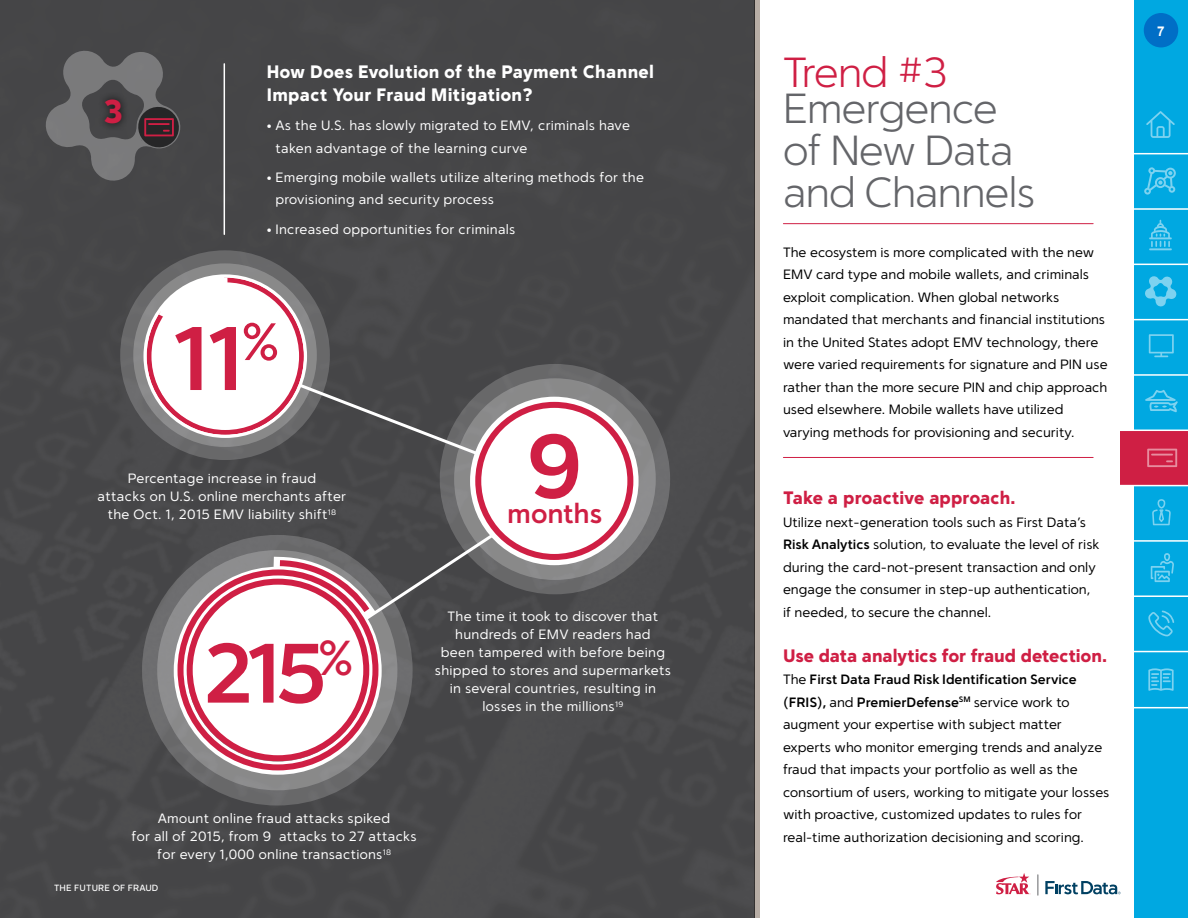
<style>
.page{position:relative;width:1188px;height:918px;background:#fff}
.page>*{position:absolute;margin:0;border:0;box-sizing:border-box;transform-origin:0 0}
.t1{font:700 90px "Simple Sans";color:#cf1f44}
.t2{font:700 84px "Simple Sans";color:#cf1f44}
.t3{font:300 42px/42px "Simple Sans";letter-spacing:-.03em;color:#646569}
.t4{font:300 42px "Simple Sans";letter-spacing:-.045em;color:#cf1f44}
.t5{font:900 33px "Simple Sans";color:#cf1f44}
.t6{font:700 27.6px "Simple Sans";letter-spacing:-.015em;color:#cf1f44}
.t7{font:900 18px/22.5px "Simple Sans";letter-spacing:.02em;color:#fff}
.t8{font:900 18px "Simple Sans";color:#cf1f44}
.t9{font:13.5px/22.5px "Simple Sans";color:#000}
.t10{font:13.5px/18px "Simple Sans";letter-spacing:.02em;color:#fff;text-align:center}
.t11{font:700 13.5px "Arial";color:#fff}
.t12{font:500 9px "Simple Sans";letter-spacing:.02em;color:#fff}
.s1{font-weight:900}
.s2{font-weight:700}
</style>
<div class="page">
<div style="left:0;top:0;width:755px;height:918px;background:#434345"></div>
<div style="left:754px;top:0;width:6px;height:918px;background:#b7ada5"></div>
<hr style="left:783px;top:457px;width:310px;height:1px;background:#cf1f44">
<hr style="left:224px;top:64px;width:1px;height:170px;background:#fff">
<div style="left:120px;top:250px;width:210px;height:210px;background:#686869;border-radius:50%"></div>
<div style="left:133px;top:263px;width:184px;height:184px;background:#898989;border-radius:50%"></div>
<svg style="left:142px;top:273px;width:341px;height:185px"></svg>
<div style="left:152px;top:284px;width:145px;height:145px;background:#fff;border-radius:50%"></div>
<div style="left:142px;top:535px;width:271px;height:271px;background:#6c6c6d;border-radius:50%"></div>
<div style="left:157px;top:550px;width:240px;height:240px;background:#8d8d8e;border-radius:50%"></div>
<svg style="left:175px;top:516px;width:344px;height:257px"></svg>
<div style="left:440px;top:364px;width:230px;height:230px;background:#69696a;border-radius:50%"></div>
<div style="left:454px;top:378px;width:202px;height:202px;background:#89898a;border-radius:50%"></div>
<div style="left:470px;top:397px;width:169px;height:168px;background:#fff;border-radius:50%"></div>
<div style="left:475px;top:402px;width:158px;height:158px;border:6px solid #cf1f44;border-radius:50%"></div>
<hr style="left:783px;top:223px;width:310px;height:1px;background:#cf1f44">
<div style="left:178px;top:569px;width:200px;height:201px;border:6px solid #cf1f44;border-radius:50%"></div>
<div style="left:1134px;top:0;width:54px;height:918px;background:#00a8e1"></div>
<div style="left:1144px;top:13px;width:34px;height:34px;background:#006ec6;border-radius:50%"></div>
<svg style="left:45px;top:50px;width:136px;height:131px"></svg>
<svg style="left:1144px;top:167px;width:32px;height:28px"></svg>
<div style="left:1120px;top:430px;width:68px;height:55px;background:#cf1f44"></div>
<svg style="left:1147px;top:449px;width:30px;height:18px"></svg>
<hr style="left:1120px;top:208px;width:68px;height:2px;background:#fff">
<hr style="left:1120px;top:264px;width:68px;height:1px;background:#fff">
<hr style="left:1118px;top:153px;width:70px;height:1px;background:#fff">
<hr style="left:1120px;top:319px;width:68px;height:1px;background:#fff">
<hr style="left:1120px;top:374px;width:68px;height:2px;background:#fff">
<hr style="left:1120px;top:430px;width:68px;height:1px;background:#fff">
<hr style="left:1120px;top:485px;width:68px;height:1px;background:#fff">
<hr style="left:1120px;top:540px;width:68px;height:2px;background:#fff">
<hr style="left:1120px;top:595px;width:68px;height:2px;background:#fff">
<hr style="left:1120px;top:651px;width:68px;height:1px;background:#fff">
<svg style="left:1151px;top:553px;width:23px;height:29px"></svg>
<svg style="left:1152px;top:499px;width:19px;height:26px"></svg>
<svg style="left:1145px;top:390px;width:33px;height:22px"></svg>
<svg style="left:1149px;top:334px;width:25px;height:23px"></svg>
<svg style="left:1149px;top:220px;width:23px;height:27px"></svg>
<hr style="left:1149px;top:248px;width:23px;height:2px;background:#7dd2f0">
<svg style="left:1145px;top:276px;width:32px;height:31px"></svg>
<svg style="left:1146px;top:111px;width:29px;height:27px"></svg>
<svg style="left:1148px;top:611px;width:26px;height:25px"></svg>
<hr style="left:1134px;top:707px;width:54px;height:1px;background:#fff">
<svg style="left:1148px;top:668px;width:26px;height:23px"></svg>
<svg style="left:996px;top:873px;width:34px;height:21px"></svg>
<svg style="left:1038px;top:875px;width:1px;height:20px"></svg>
<svg style="left:1045px;top:881px;width:76px;height:13px"></svg>
<h3 class="t5" style="left:104px;top:92px;width:20px">3</h3>
<h3 class="t7" style="left:267px;top:61px;width:389px">How Does Evolution of the Payment Channel<br>Impact Your Fraud Mitigation?</h3>
<p class="t10" style="left:275px;top:114px;width:356px;line-height:22.5px;text-align:left;text-indent:-9px"><span class="s1">•</span> As the U.S. has slowly migrated to EMV, criminals have taken advantage of the learning curve</p>
<p class="t10" style="left:275px;top:166px;width:370px;line-height:22.5px;text-align:left;text-indent:-9px"><span class="s1">•</span> Emerging mobile wallets utilize altering methods for the provisioning and security process</p>
<p class="t10" style="left:267px;top:220px;width:250px"><span class="s1">•</span> Increased opportunities for criminals</p>
<h1 class="t1" style="left:172px;top:305px;width:111px">11<sup>%</sup></h1>
<p class="t10" style="left:98px;top:469px;width:250px">Percentage increase in fraud<br>attacks on U.S. online merchants after the Oct. 1, 2015 EMV liability shift<sup>18</sup></p>
<h2 class="t2" style="left:203px;top:623px;width:153px">215<sup>%</sup></h2>
<h1 class="t1" style="left:526px;top:412px;width:59px">9</h1>
<h3 class="t6" style="left:507px;top:497px;width:97px">months</h3>
<p class="t10" style="left:435px;top:607px;width:238px">The time it took to discover that hundreds of EMV readers had<br>been tampered with before being shipped to stores and supermarkets in several countries, resulting in losses in the millions<sup>19</sup></p>
<p class="t10" style="left:131px;top:809px;width:287px">Amount online fraud attacks spiked<br>for all of 2015, from 9 attacks to 27 attacks for every 1,000 online transactions<sup>18</sup></p>
<p class="t12" style="left:54px;top:883px;width:106px">THE FUTURE OF FRAUD</p>
<h3 class="t4" style="left:783px;top:47px;width:167px">Trend #3</h3>
<h3 class="t3" style="left:783px;top:86px;width:254px">Emergence of New Data and Channels</h3>
<p class="t9" style="left:783px;top:240px;width:326px">The ecosystem is more complicated with the new EMV card type and mobile wallets, and criminals exploit complication. When global networks mandated that merchants and financial institutions in the United States adopt EMV technology, there were varied requirements for signature and PIN use rather than the more secure PIN and chip approach used elsewhere. Mobile wallets have utilized varying methods for provisioning and security.</p>
<h3 class="t8" style="left:783px;top:487px;width:234px">Take a proactive approach.</h3>
<p class="t9" style="left:783px;top:510px;width:318px">Utilize next-generation tools such as First Data’s <span class="s2">Risk Analytics</span> solution, to evaluate the level of risk during the card-not-present transaction and only engage the consumer in step-up authentication, if needed, to secure the channel.</p>
<h3 class="t8" style="left:783px;top:644px;width:326px">Use data analytics for fraud detection.</h3>
<p class="t9" style="left:783px;top:668px;width:328px">The <span class="s2">First Data Fraud Risk Identification Service (FRIS),</span> and <span class="s2">PremierDefense</span><sup>SM</sup> service work to augment your expertise with subject matter experts who monitor emerging trends and analyze fraud that impacts your portfolio as well as the consortium of users, working to mitigate your losses with proactive, customized updates to rules for real-time authorization decisioning and scoring.</p>
<p class="t11" style="left:1157px;top:23px;width:9px">7</p>
</div>
